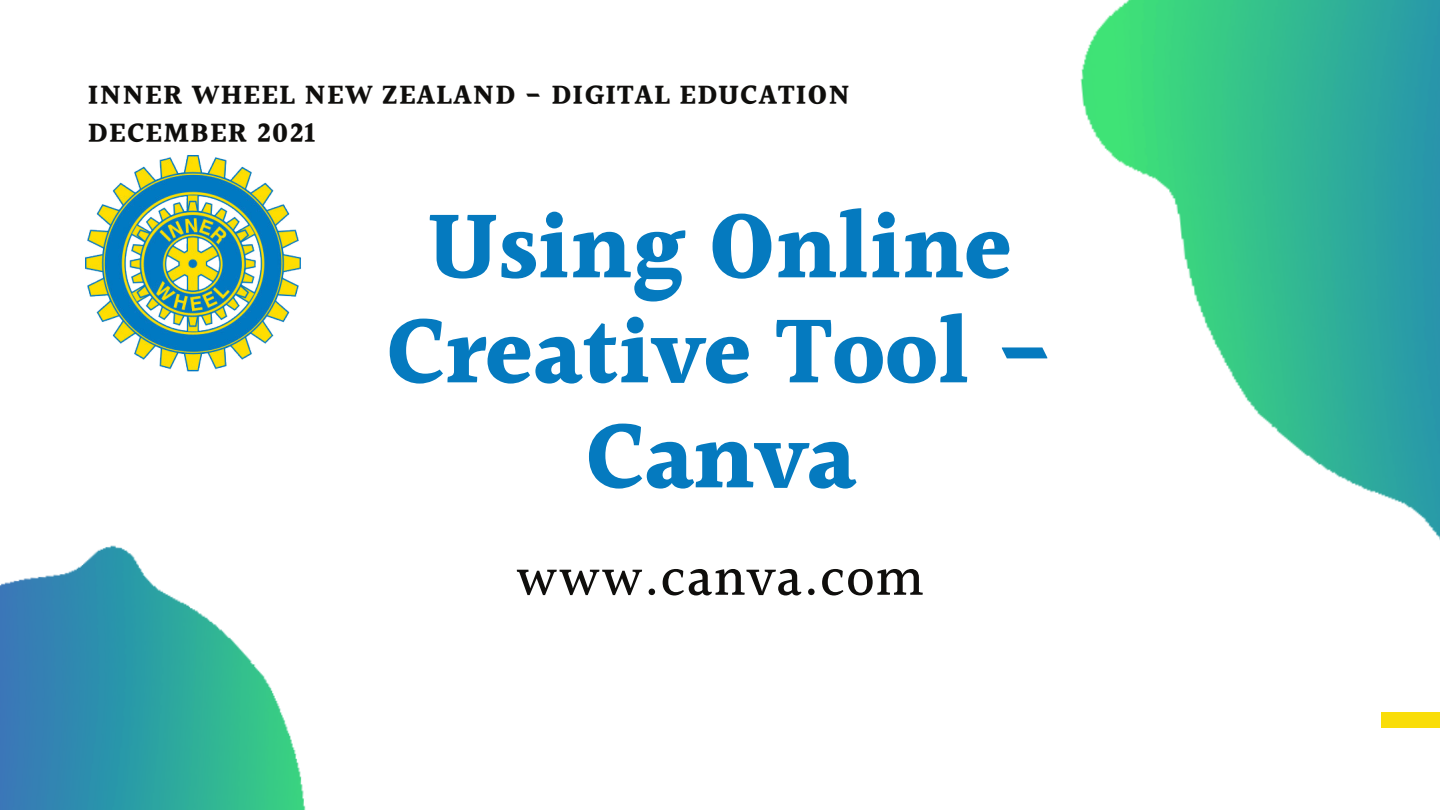
<style>
.page{position:relative;width:1440px;height:810px;background:#fff}
.page>*{position:absolute;margin:0;border:0;box-sizing:border-box;transform-origin:0 0}
.t1{font:700 96px/105px "Halant";color:#057abf;text-align:center}
.t2{font:500 55px "Halant";letter-spacing:.02em;color:#0f0e0c}
.t3{font:700 28px/38.5px "Halant";letter-spacing:.04em;color:#0f0e0c}
</style>
<div class="page">
<img style="left:0;top:545px;width:306px;height:265px">
<img style="left:1080px;top:0;width:360px;height:540px">
<div style="left:1381px;top:712px;width:59px;height:16px;background:#f9dd08"></div>
<img style="left:85px;top:155px;width:216px;height:216px">
<p class="t3" style="left:88px;top:77px;width:764px">INNER WHEEL NEW ZEALAND - DIGITAL EDUCATION<br>DECEMBER 2021</p>
<p class="t1" style="left:385px;top:200px;width:672px">Using Online<br>Creative Tool -<br>Canva</p>
<p class="t2" style="left:516px;top:538px;width:410px">www.canva.com</p>
</div>
